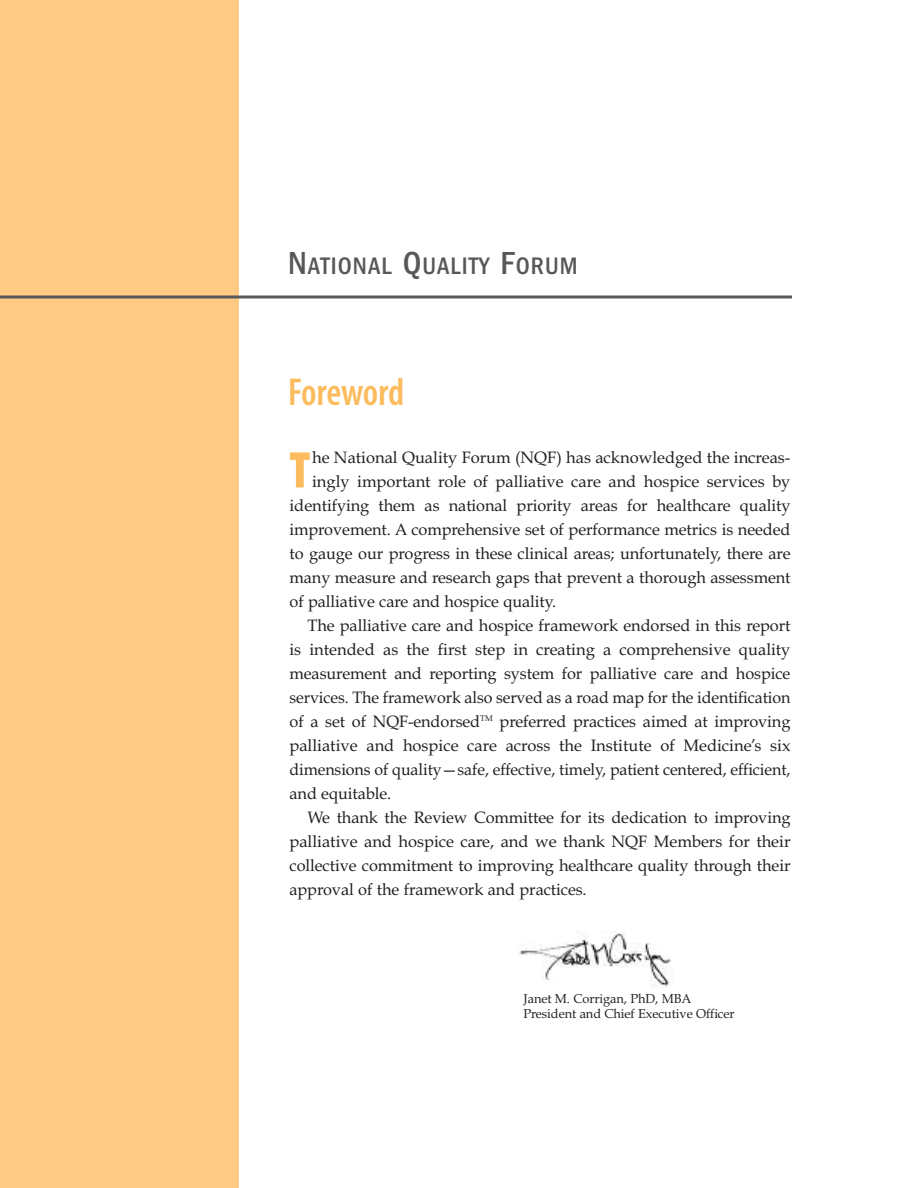
<style>
.page{position:relative;width:918px;height:1188px;background:#fff}
.page>*{position:absolute;margin:0;border:0;box-sizing:border-box;transform-origin:0 0}
.t1{font:52.05px "Myriad MM.830.300";color:#fcbc5e}
.t2{font:39px "Myriad MM.565.300";letter-spacing:-.01em;color:#fcbc5e}
.t3{font:500 condensed 24.75px "Franklin Gothic";letter-spacing:.04em;color:#57585a}
.t4{font:16.5px "Book Antiqua";letter-spacing:-.005em;color:#231f20}
.t5{font:12.9px/15px "Book Antiqua";letter-spacing:-.005em;color:#231f20}
.s1{font-size:33px}
</style>
<div class="page">
<div style="left:0;top:0;width:238px;height:1188px;background:#fdcb84"></div>
<hr style="left:0;top:296px;width:792px;height:2px;background:#57585a">
<img style="left:519px;top:931px;width:152px;height:58px">
<h3 class="t3" style="left:288px;top:258px;width:291px"><span class="s1">N</span>ATIONAL <span class="s1">Q</span>UALITY <span class="s1">F</span>ORUM</h3>
<h2 class="t2" style="left:288px;top:378px;width:118px">Foreword</h2>
<h1 class="t1" style="left:290px;top:451px;width:22px">T</h1>
<p class="t4" style="left:312px;top:448px;width:480px">he National Quality Forum (NQF) has acknowledged the increas-</p>
<p class="t4" style="left:312px;top:472px;width:480px">ingly important role of palliative care and hospice services by</p>
<p class="t4" style="left:290px;top:496px;width:502px">identifying them as national priority areas for healthcare quality</p>
<p class="t4" style="left:289px;top:520px;width:502px">improvement. A comprehensive set of performance metrics is needed</p>
<p class="t4" style="left:289px;top:544px;width:503px">to gauge our progress in these clinical areas; unfortunately, there are</p>
<p class="t4" style="left:289px;top:568px;width:502px">many measure and research gaps that prevent a thorough assessment</p>
<p class="t4" style="left:289px;top:592px;width:268px">of palliative care and hospice quality.</p>
<p class="t4" style="left:307px;top:616px;width:484px">The palliative care and hospice framework endorsed in this report</p>
<p class="t4" style="left:290px;top:640px;width:502px">is intended as the first step in creating a comprehensive quality</p>
<p class="t4" style="left:290px;top:664px;width:502px">measurement and reporting system for palliative care and hospice</p>
<p class="t4" style="left:290px;top:688px;width:503px">services. The framework also served as a road map for the identification</p>
<p class="t4" style="left:290px;top:712px;width:502px">of a set of NQF-endorsed<sup>TM</sup> preferred practices aimed at improving</p>
<p class="t4" style="left:290px;top:736px;width:503px">palliative and hospice care across the Institute of Medicine’s six</p>
<p class="t4" style="left:290px;top:760px;width:503px">dimensions of quality—safe, effective, timely, patient centered, efficient,</p>
<p class="t4" style="left:290px;top:784px;width:103px">and equitable.</p>
<p class="t4" style="left:308px;top:808px;width:485px">We thank the Review Committee for its dedication to improving</p>
<p class="t4" style="left:290px;top:832px;width:503px">palliative and hospice care, and we thank NQF Members for their</p>
<p class="t4" style="left:290px;top:856px;width:502px">collective commitment to improving healthcare quality through their</p>
<p class="t4" style="left:290px;top:880px;width:299px">approval of the framework and practices.</p>
<p class="t5" style="left:524px;top:991px;width:213px">Janet M. Corrigan, PhD, MBA<br>President and Chief Executive Officer</p>
</div>
